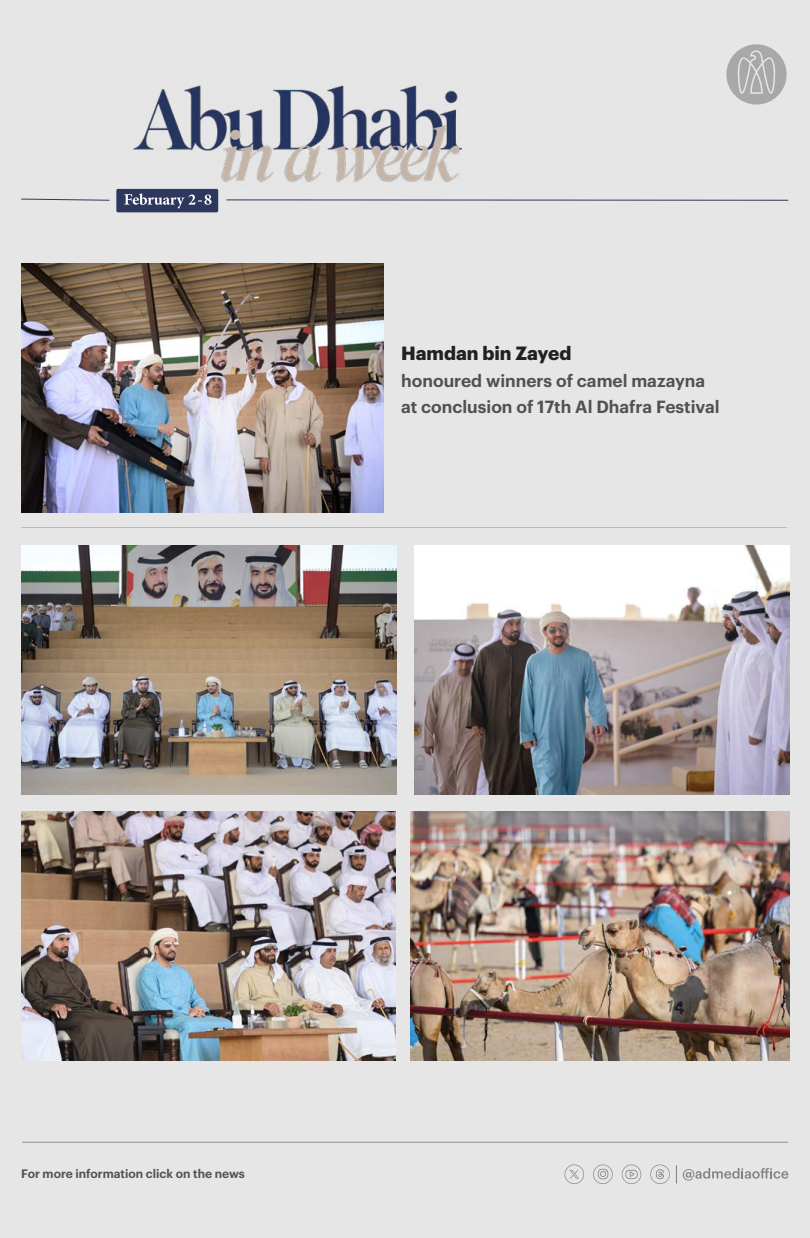
<style>
.page{position:relative;width:810px;height:1238px;background:#e5e6e5}
.page>*{position:absolute;margin:0;border:0;box-sizing:border-box;transform-origin:0 0}
.t1{font:700 18.75px "Graphik";color:#212121}
.t2{font:600 17.25px/26.2px "Graphik";color:#515151}
.t3{font:600 12px "Graphik";color:#515151}
</style>
<div class="page">
<svg style="left:726px;top:44px;width:61px;height:61px"></svg>
<div style="left:116px;top:189px;width:102px;height:23px;background:#2e385e;border-radius:2px"></div>
<svg style="left:226px;top:199px;width:563px;height:2px"></svg>
<img style="left:134px;top:85px;width:328px;height:98px">
<svg style="left:21px;top:198px;width:89px;height:3px"></svg>
<hr style="left:21px;top:527px;width:766px;height:1px;background:#a09267">
<img style="left:21px;top:263px;width:363px;height:249px">
<img style="left:411px;top:811px;width:378px;height:249px">
<img style="left:21px;top:811px;width:375px;height:249px">
<img style="left:415px;top:545px;width:374px;height:249px">
<img style="left:22px;top:545px;width:375px;height:249px">
<hr style="left:22px;top:1141px;width:766px;height:1px;background:#2e385f">
<svg style="left:622px;top:1164px;width:19px;height:20px"></svg>
<svg style="left:683px;top:1168px;width:105px;height:12px"></svg>
<svg style="left:650px;top:1164px;width:20px;height:20px"></svg>
<svg style="left:565px;top:1164px;width:19px;height:20px"></svg>
<svg style="left:593px;top:1164px;width:20px;height:20px"></svg>
<svg style="left:676px;top:1165px;width:1px;height:18px"></svg>
<svg style="left:124px;top:193px;width:88px;height:15px"></svg>
<p class="t1" style="left:401px;top:339px;width:172px">Hamdan bin Zayed</p>
<p class="t2" style="left:401px;top:366px;width:320px">honoured winners of camel mazayna at conclusion of 17th Al Dhafra Festival</p>
<p class="t3" style="left:21px;top:1164px;width:225px">For more information click on the news</p>
</div>
